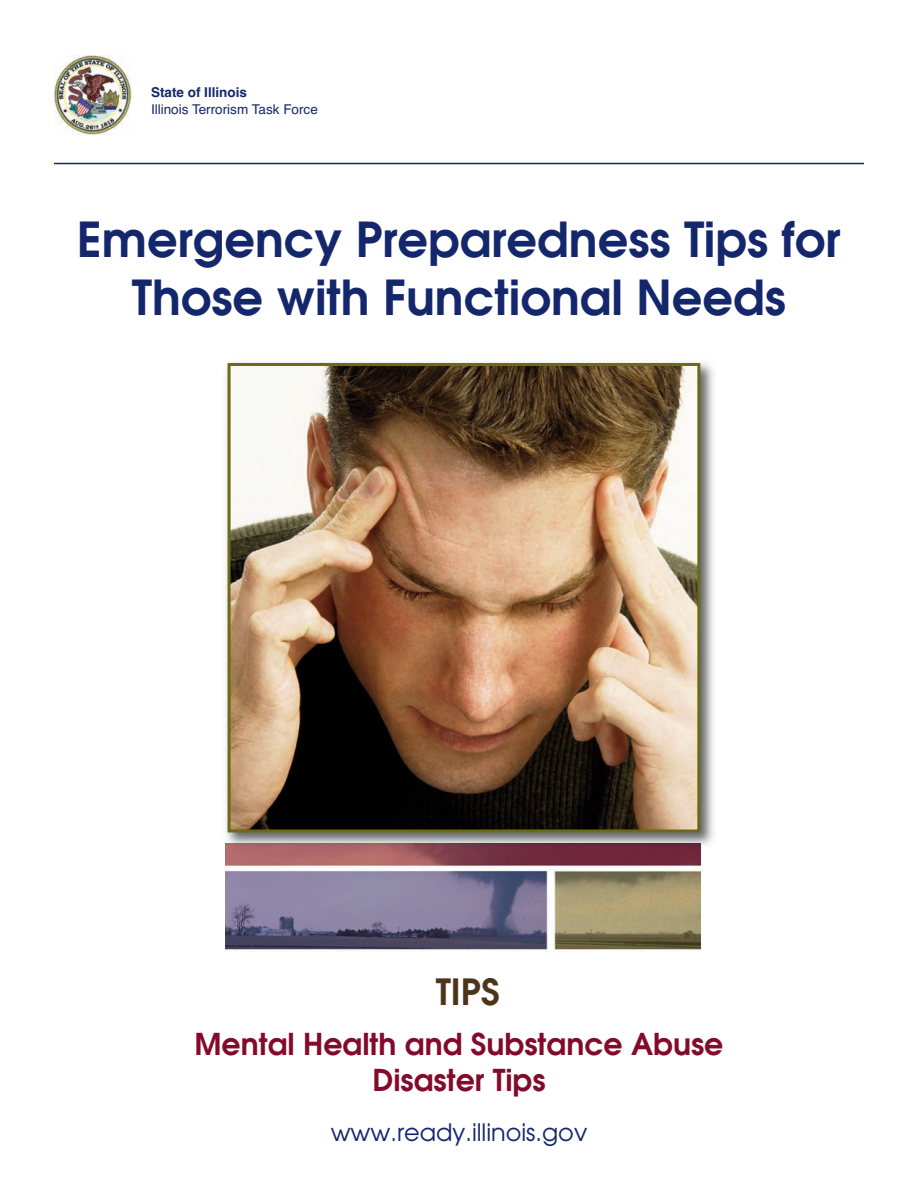
<style>
.page{position:relative;width:918px;height:1188px;background:#fff}
.page>*{position:absolute;margin:0;border:0;box-sizing:border-box;transform-origin:0 0}
.t1{font:600 48px/57.6px "Avant Garde";color:#15276c;text-align:center}
.t2{font:600 36px "Avant Garde";color:#4c351b}
.t3{font:600 30px/36px "Avant Garde";color:#830a2b;text-align:center}
.t4{font:24px "Avant Garde";color:#15276c}
.t5{font:13.5px "Helvetica TT";color:#15276c}
.t6{font:700 13.5px "Helvetica";color:#15276c}
</style>
<div class="page">
<hr style="left:54px;top:163px;width:810px;height:1px;background:#15276c">
<img style="left:54px;top:56px;width:77px;height:79px">
<img style="left:225px;top:852px;width:475px;height:98px">
<img style="left:226px;top:362px;width:488px;height:490px">
<img style="left:225px;top:843px;width:475px;height:9px">
<img style="left:232px;top:367px;width:464px;height:461px">
<div style="left:228px;top:363px;width:472px;height:469px;border:3px solid #6c6a17"></div>
<p class="t6" style="left:151px;top:85px;width:97px">State of Illinois</p>
<p class="t5" style="left:151px;top:101px;width:168px">Illinois Terrorism Task Force</p>
<p class="t1" style="left:77px;top:212px;width:766px">Emergency Preparedness Tips for<br>Those with Functional Needs</p>
<p class="t2" style="left:436px;top:972px;width:65px">TIPS</p>
<p class="t3" style="left:195px;top:1027px;width:530px">Mental Health and Substance Abuse<br>Disaster Tips</p>
<p class="t4" style="left:331px;top:1119px;width:258px">www.ready.illinois.gov</p>
</div>
